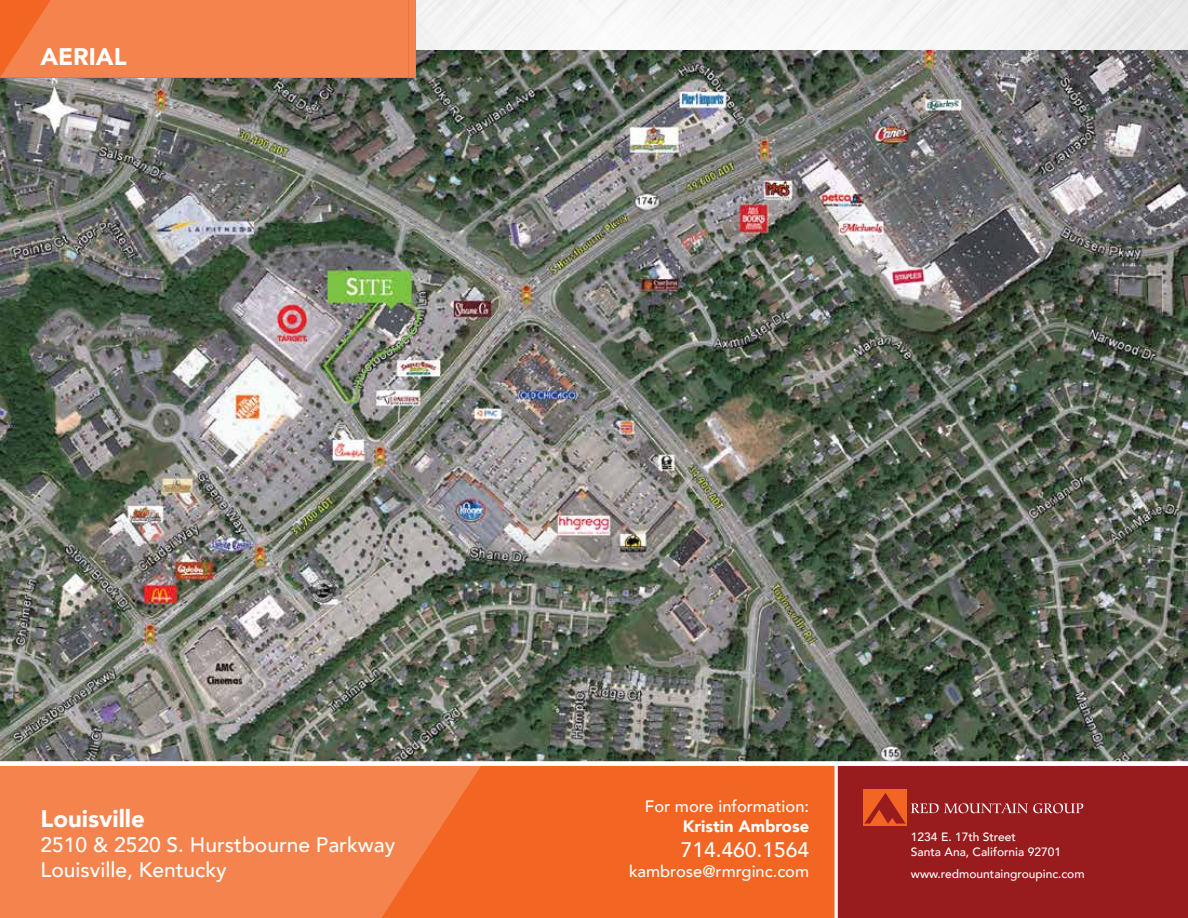
<style>
.page{position:relative;width:1188px;height:918px;background:#fff}
.page>*{position:absolute;margin:0;border:0;box-sizing:border-box;transform-origin:0 0}
.t1{font:900 24px "Avenir";color:#fff}
.t2{font:500 21px/25.2px "Avenir";color:#fff}
.t3{font:500 16.5px "Avenir";color:#fff}
.t4{font:900 16.5px "Avenir";color:#fff}
.t5{font:500 12px/14.7px "Avenir";color:#fff}
</style>
<div class="page">
<img style="left:0;top:50px;width:1188px;height:711px">
<div style="left:836px;top:764px;width:352px;height:154px;background:#981b1e"></div>
<div style="left:863px;top:789px;width:44px;height:37px;background:#f26522"></div>
<svg style="left:864px;top:793px;width:219px;height:31px"></svg>
<svg style="left:0;top:0;width:416px;height:78px;background:#f38049"></svg>
<div style="left:0;top:764px;width:836px;height:154px;background:#f26522"></div>
<svg style="left:0;top:766px;width:481px;height:152px;background:#f37f48"></svg>
<div style="left:0;top:761px;width:1188px;height:5px;background:#fff"></div>
<hr style="left:835px;top:764px;width:3px;height:154px;background:#fff">
<h1 class="t1" style="left:40px;top:36px;width:88px">AERIAL</h1>
<h1 class="t1" style="left:40px;top:798px;width:106px">Louisville</h1>
<h2 class="t2" style="left:40px;top:831px;width:356px">2510 &amp; 2520 S. Hurstbourne Parkway<br>Louisville, Kentucky</h2>
<h3 class="t3" style="left:645px;top:792px;width:166px">For more information:</h3>
<h3 class="t4" style="left:683px;top:812px;width:128px">Kristin Ambrose</h3>
<h2 class="t2" style="left:681px;top:836px;width:130px">714.460.1564</h2>
<h3 class="t3" style="left:629px;top:857px;width:182px">kambrose@rmrginc.com</h3>
<p class="t5" style="left:911px;top:829px;width:152px">1234 E. 17th Street<br>Santa Ana, California 92701</p>
<p class="t5" style="left:911px;top:865px;width:175px">www.redmountaingroupinc.com</p>
</div>
